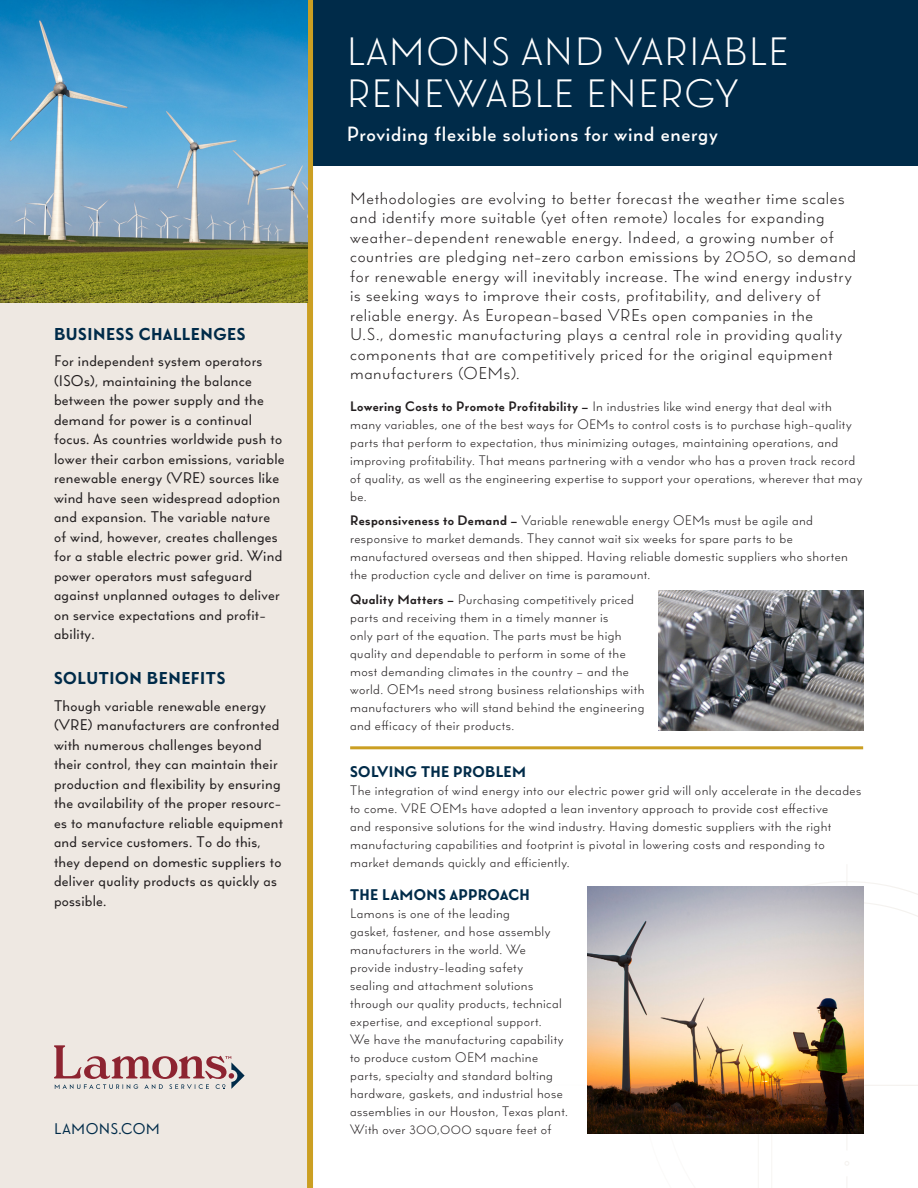
<style>
.page{position:relative;width:918px;height:1188px;background:#fff}
.page>*{position:absolute;margin:0;border:0;box-sizing:border-box;transform-origin:0 0}
.t1{font:300 34.5px/42px "Wright Roman";letter-spacing:.04em;color:#fff}
.t2{font:600 18px "Wright Roman";letter-spacing:.04em;color:#fff}
.Body{font:300 15px/19.5px "Wright Roman";letter-spacing:.045em;color:#231f20}
.t3{font:800 15px "Wright Roman";letter-spacing:.04em;color:#002b49}
.t4{font:13.5px/19.5px "Wright Roman";letter-spacing:.02em;color:#231f20}
.Body-2{font:800 13.5px "Wright Roman";letter-spacing:.025em;color:#002b49}
.t5{font:13.5px "Wright Roman";letter-spacing:.03em;color:#002b49}
.Body-3{font:300 12px/18px "Wright Roman";letter-spacing:.035em;color:#231f20}
.s1{font-weight:700}
</style>
<div class="page">
<div style="left:0;top:0;width:313px;height:1188px;background:#eee8e2"></div>
<div style="left:313px;top:0;width:605px;height:166px;background:#002b49"></div>
<div style="left:307px;top:0;width:6px;height:1188px;background:#cb9f22"></div>
<svg style="left:54px;top:1045px;width:191px;height:44px"></svg>
<img style="left:0;top:0;width:307px;height:303px">
<hr style="left:350px;top:746px;width:513px;height:3px;background:#cb9f22">
<img style="left:658px;top:590px;width:205px;height:141px">
<img style="left:588px;top:887px;width:275px;height:247px">
<p class="t3" style="left:54px;top:323px;width:193px">BUSINESS CHALLENGES</p>
<p class="t4" style="left:54px;top:351px;width:232px">For independent system operators (ISOs), maintaining the balance between the power supply and the demand for power is a continual focus. As countries worldwide push to lower their carbon emissions, variable renewable energy (VRE) sources like wind have seen widespread adoption and expansion. The variable nature of wind, however, creates challenges for a stable electric power grid. Wind power operators must safeguard against unplanned outages to deliver on service expectations and profit&shy;ability.</p>
<p class="t3" style="left:54px;top:667px;width:173px">SOLUTION BENEFITS</p>
<p class="t4" style="left:54px;top:695px;width:230px">Though variable renewable energy (VRE) manufacturers are confronted with numerous challenges beyond their control, they can maintain their production and flexibility by ensuring the availability of the proper resourc&shy;es to manufacture reliable equipment and service customers. To do this, they depend on domestic suppliers to deliver quality products as quickly as possible.</p>
<p class="t5" style="left:54px;top:1119px;width:107px">LAMONS.COM</p>
<p class="t1" style="left:347px;top:30px;width:443px">LAMONS AND VARIABLE<br>RENEWABLE ENERGY</p>
<p class="t2" style="left:347px;top:121px;width:372px">Providing flexible solutions for wind energy</p>
<p class="Body" style="left:350px;top:188px;width:507px">Methodologies are evolving to better forecast the weather time scales and identify more suitable (yet often remote) locales for expanding weather-dependent renewable energy. Indeed, a growing number of countries are pledging net-zero carbon emissions by 2050, so demand for renewable energy will inevitably increase. The wind energy industry is seeking ways to improve their costs, profitability, and delivery of reliable energy. As European-based VREs open companies in the<br>U.S., domestic manufacturing plays a central role in providing quality components that are competitively priced for the original equipment manufacturers (OEMs).</p>
<p class="Body-3" style="left:350px;top:397px;width:514px"><span class="s1">Lowering Costs to Promote Profitability –</span> In industries like wind energy that deal with many variables, one of the best ways for OEMs to control costs is to purchase high-quality parts that perform to expectation, thus minimizing outages, maintaining operations, and improving profitability. That means partnering with a vendor who has a proven track record of quality, as well as the engineering expertise to support your operations, wherever that may be.</p>
<p class="Body-3" style="left:350px;top:511px;width:499px"><span class="s1">Responsiveness to Demand –</span> Variable renewable energy OEMs must be agile and responsive to market demands. They cannot wait six weeks for spare parts to be manufactured overseas and then shipped. Having reliable domestic suppliers who shorten the production cycle and deliver on time is paramount.</p>
<p class="Body-3" style="left:350px;top:590px;width:296px"><span class="s1">Quality Matters –</span> Purchasing competitively priced parts and receiving them in a timely manner is<br>only part of the equation. The parts must be high quality and dependable to perform in some of the most demanding climates in the country – and the world. OEMs need strong business relationships with manufacturers who will stand behind the engineering and efficacy of their products.</p>
<p class="Body-2" style="left:350px;top:761px;width:177px">SOLVING THE PROBLEM</p>
<p class="Body-3" style="left:350px;top:781px;width:513px">The integration of wind energy into our electric power grid will only accelerate in the decades to come. VRE OEMs have adopted a lean inventory approach to provide cost effective<br>and responsive solutions for the wind industry. Having domestic suppliers with the right manufacturing capabilities and footprint is pivotal in lowering costs and responding to market demands quickly and efficiently.</p>
<p class="Body-2" style="left:350px;top:884px;width:181px">THE LAMONS APPROACH</p>
<p class="Body-3" style="left:350px;top:904px;width:219px">Lamons is one of the leading<br>gasket, fastener, and hose assembly manufacturers in the world. We provide industry-leading safety<br>sealing and attachment solutions through our quality products, technical expertise, and exceptional support.<br>We have the manufacturing capability to produce custom OEM machine parts, specialty and standard bolting hardware, gaskets, and industrial hose assemblies in our Houston, Texas plant.<br>With over 300,000 square feet of</p>
</div>
